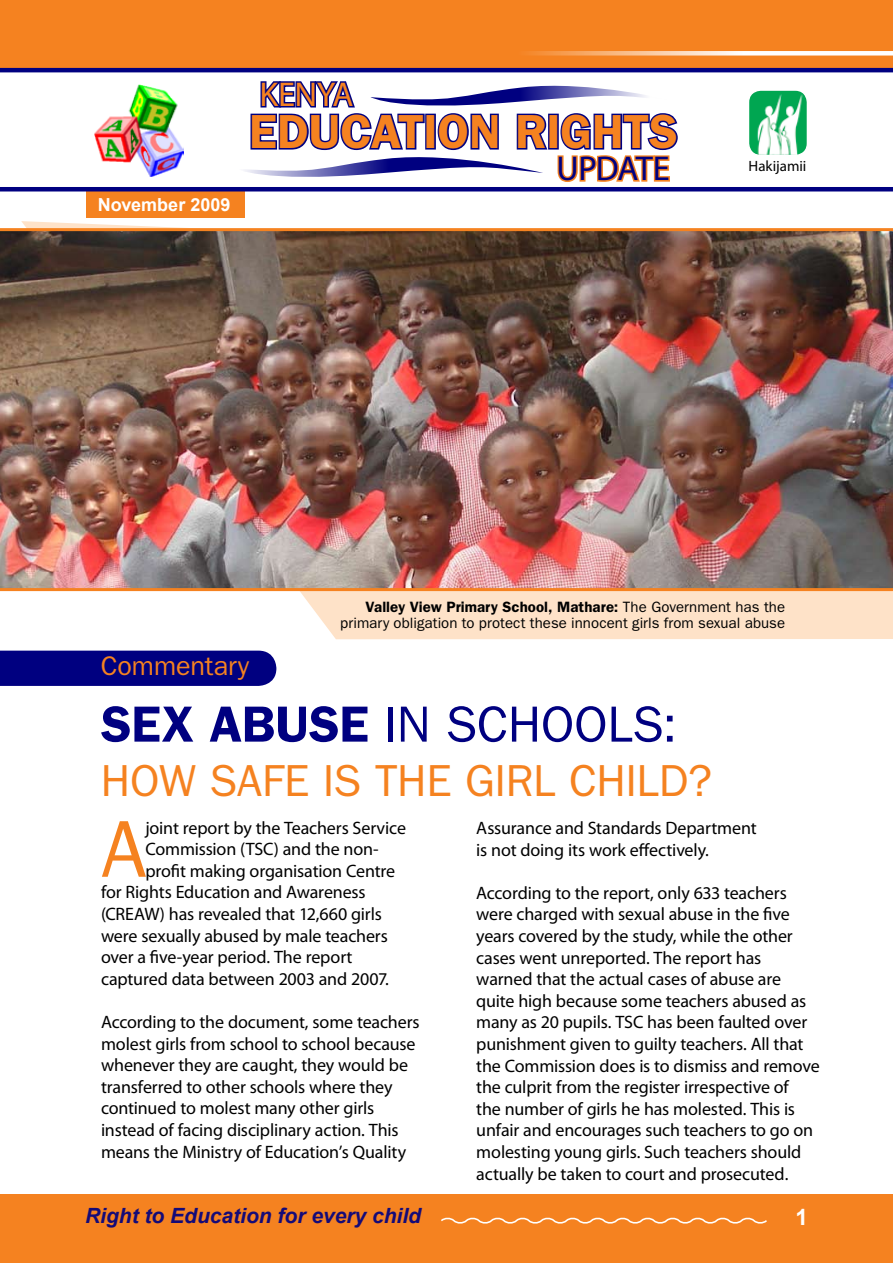
<style>
.page{position:relative;width:893px;height:1263px;background:#fff}
.page>*{position:absolute;margin:0;border:0;box-sizing:border-box;transform-origin:0 0}
.t1{font:81px "Franklin Gothic";color:#f58220}
.t2{font:51px "Franklin Gothic";letter-spacing:-.01em;color:#000080}
.t3{font:600 48px "Franklin Gothic";letter-spacing:-.005em;color:#f58220}
.t4{font:45px "Franklin Gothic";letter-spacing:-.01em;color:#f58220}
.t5{font:34.5px "Myriad Pro";letter-spacing:-.025em;color:#000080}
.t6{font:34.5px "Myriad Pro";letter-spacing:-.015em;color:#f58220}
.t7{font:27px "Franklin Gothic";letter-spacing:-.005em;color:#f58220}
.t8{font:700 22.5px "Arial";color:#fff}
.t9{font:italic 700 21px "Arial";color:#000080}
.t10{font:18px/21.6px "Myriad Pro";letter-spacing:-.01em;color:#000}
.t11{font:700 18px "Arial";color:#fff}
.t12{font:15px/16.5px "Franklin Gothic";letter-spacing:.005em;color:#000;text-align:right}
.t13{font:15px "Myriad Pro";color:#000}
.s1{font-weight:600}
</style>
<div class="page">
<div style="left:0;top:1195px;width:893px;height:68px;background:#f58220"></div>
<svg style="left:441px;top:1217px;width:326px;height:7px"></svg>
<svg style="left:21px;top:221px;width:872px;height:418px;fill:#fee2c8"></svg>
<div style="left:1px;top:0;width:892px;height:69px;background:#f58220"></div>
<div style="left:86px;top:190px;width:158px;height:28px;background:#f58220"></div>
<div style="left:0;top:651px;width:276px;height:35px;background:#000080"></div>
<svg style="left:528px;top:51px;width:365px;height:5px;background:#fbd2b0"></svg>
<hr style="left:0;top:187px;width:893px;height:4px;background:#000080">
<hr style="left:0;top:68px;width:893px;height:4px;background:#000080">
<img style="left:0;top:228px;width:893px;height:363px">
<svg style="left:85px;top:67px;width:808px;height:115px"></svg>
<p class="t11" style="left:98px;top:193px;width:134px">November 2009</p>
<h3 class="t6" style="left:259px;top:73px;width:96px">KENYA</h3>
<h3 class="t3" style="left:249px;top:103px;width:430px">EDUCATION RIGHTS</h3>
<h3 class="t5" style="left:556px;top:147px;width:115px">UPDATE</h3>
<p class="t13" style="left:749px;top:157px;width:59px">Hakijamii</p>
<p class="t12" style="left:340px;top:598px;width:447px"><span class="s1">Valley View Primary School, Mathare:</span> The Government has the primary obligation to protect these innocent girls from sexual abuse</p>
<h3 class="t7" style="left:101px;top:650px;width:150px">Commentary</h3>
<h2 class="t2" style="left:101px;top:695px;width:578px"><span class="s1">SEX ABUSE</span> IN SCHOOLS:</h2>
<h3 class="t4" style="left:101px;top:754px;width:613px">HOW SAFE IS THE GIRL CHILD?</h3>
<h1 class="t1" style="left:101px;top:803px;width:47px">A</h1>
<p class="t10" style="left:145px;top:816px;width:262px">joint report by the Teachers Service</p>
<p class="t10" style="left:145px;top:838px;width:235px">Commission (TSC) and the non-</p>
<p class="t10" style="left:145px;top:860px;width:251px">profit making organisation Centre</p>
<p class="t10" style="left:101px;top:881px;width:266px">for Rights Education and Awareness</p>
<p class="t10" style="left:101px;top:903px;width:282px">(CREAW) has revealed that 12,660 girls</p>
<p class="t10" style="left:101px;top:924px;width:288px">were sexually abused by male teachers</p>
<p class="t10" style="left:101px;top:946px;width:253px">over a five-year period. The report</p>
<p class="t10" style="left:101px;top:968px;width:289px">captured data between 2003 and 2007.</p>
<p class="t10" style="left:101px;top:1011px;width:320px">According to the document, some teachers molest girls from school to school because whenever they are caught, they would be transferred to other schools where they continued to molest many other girls instead of facing disciplinary action. This means the Ministry of Education’s Quality</p>
<p class="t10" style="left:476px;top:817px;width:282px">Assurance and Standards Department is not doing its work effectively.</p>
<p class="t10" style="left:476px;top:882px;width:345px">According to the report, only 633 teachers were charged with sexual abuse in the five years covered by the study, while the other cases went unreported. The report has warned that the actual cases of abuse are quite high because some teachers abused as many as 20 pupils. TSC has been faulted over punishment given to guilty teachers. All that the Commission does is to dismiss and remove the culprit from the register irrespective of<br>the number of girls he has molested. This is unfair and encourages such teachers to go on molesting young girls. Such teachers should actually be taken to court and prosecuted.</p>
<p class="t9" style="left:85px;top:1202px;width:338px">Right to Education for every child</p>
<p class="t8" style="left:795px;top:1202px;width:14px">1</p>
</div>
